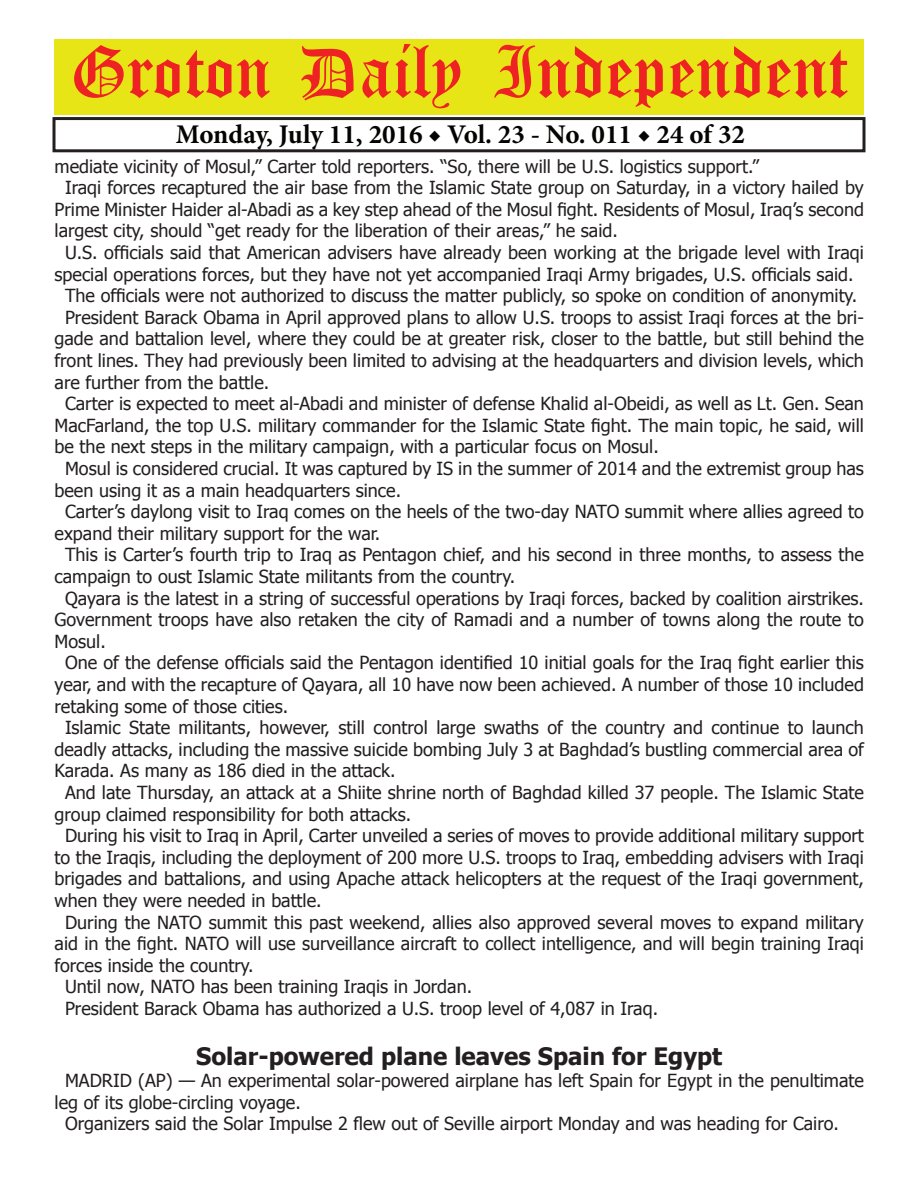
<style>
.page{position:relative;width:918px;height:1188px;background:#fff}
.page>*{position:absolute;margin:0;border:0;box-sizing:border-box;transform-origin:0 0}
.t1{font:54px "Old English Five";color:#ee2123}
.t2{font:700 27px "Minion Pro";color:#040503}
.t3{font:700 24px "Tahoma";color:#231f20}
.t4{font:18px "Tahoma";color:#231f20}
</style>
<div class="page">
<div style="left:52px;top:117px;width:814px;height:35px;border:3px solid #231f20"></div>
<div style="left:54px;top:40px;width:810px;height:75px;background:#e7e515"></div>
<h1 class="t1" style="left:70px;top:47px;width:779px">Groton Daily Independent</h1>
<h2 class="t2" style="left:176px;top:116px;width:571px">Monday, July 11, 2016 ◆ Vol. 23 - No. 011 ◆ 24 of 32</h2>
<p class="t4" style="left:55px;top:154px;width:706px">mediate vicinity of Mosul,” Carter told reporters. “So, there will be U.S. logistics support.”</p>
<p class="t4" style="left:65px;top:176px;width:800px">Iraqi forces recaptured the air base from the Islamic State group on Saturday, in a victory hailed by</p>
<p class="t4" style="left:55px;top:197px;width:811px">Prime Minister Haider al-Abadi as a key step ahead of the Mosul fight. Residents of Mosul, Iraq’s second</p>
<p class="t4" style="left:55px;top:219px;width:565px">largest city, should “get ready for the liberation of their areas,” he said.</p>
<p class="t4" style="left:65px;top:240px;width:800px">U.S. officials said that American advisers have already been working at the brigade level with Iraqi</p>
<p class="t4" style="left:55px;top:262px;width:801px">special operations forces, but they have not yet accompanied Iraqi Army brigades, U.S. officials said.</p>
<p class="t4" style="left:65px;top:284px;width:794px">The officials were not authorized to discuss the matter publicly, so spoke on condition of anonymity.</p>
<p class="t4" style="left:65px;top:305px;width:800px">President Barack Obama in April approved plans to allow U.S. troops to assist Iraqi forces at the bri-</p>
<p class="t4" style="left:55px;top:327px;width:811px">gade and battalion level, where they could be at greater risk, closer to the battle, but still behind the</p>
<p class="t4" style="left:55px;top:348px;width:811px">front lines. They had previously been limited to advising at the headquarters and division levels, which</p>
<p class="t4" style="left:55px;top:370px;width:216px">are further from the battle.</p>
<p class="t4" style="left:65px;top:392px;width:800px">Carter is expected to meet al-Abadi and minister of defense Khalid al-Obeidi, as well as Lt. Gen. Sean</p>
<p class="t4" style="left:55px;top:413px;width:811px">MacFarland, the top U.S. military commander for the Islamic State fight. The main topic, he said, will</p>
<p class="t4" style="left:55px;top:435px;width:606px">be the next steps in the military campaign, with a particular focus on Mosul.</p>
<p class="t4" style="left:65px;top:456px;width:800px">Mosul is considered crucial. It was captured by IS in the summer of 2014 and the extremist group has</p>
<p class="t4" style="left:55px;top:478px;width:348px">been using it as a main headquarters since.</p>
<p class="t4" style="left:65px;top:500px;width:800px">Carter’s daylong visit to Iraq comes on the heels of the two-day NATO summit where allies agreed to</p>
<p class="t4" style="left:55px;top:521px;width:327px">expand their military support for the war.</p>
<p class="t4" style="left:65px;top:543px;width:800px">This is Carter’s fourth trip to Iraq as Pentagon chief, and his second in three months, to assess the</p>
<p class="t4" style="left:55px;top:564px;width:462px">campaign to oust Islamic State militants from the country.</p>
<p class="t4" style="left:65px;top:586px;width:800px">Qayara is the latest in a string of successful operations by Iraqi forces, backed by coalition airstrikes.</p>
<p class="t4" style="left:55px;top:608px;width:811px">Government troops have also retaken the city of Ramadi and a number of towns along the route to</p>
<p class="t4" style="left:55px;top:629px;width:53px">Mosul.</p>
<p class="t4" style="left:65px;top:651px;width:800px">One of the defense officials said the Pentagon identified 10 initial goals for the Iraq fight earlier this</p>
<p class="t4" style="left:55px;top:672px;width:811px">year, and with the recapture of Qayara, all 10 have now been achieved. A number of those 10 included</p>
<p class="t4" style="left:55px;top:694px;width:235px">retaking some of those cities.</p>
<p class="t4" style="left:65px;top:716px;width:800px">Islamic State militants, however, still control large swaths of the country and continue to launch</p>
<p class="t4" style="left:55px;top:737px;width:811px">deadly attacks, including the massive suicide bombing July 3 at Baghdad’s bustling commercial area of</p>
<p class="t4" style="left:55px;top:759px;width:342px">Karada. As many as 186 died in the attack.</p>
<p class="t4" style="left:65px;top:780px;width:800px">And late Thursday, an attack at a Shiite shrine north of Baghdad killed 37 people. The Islamic State</p>
<p class="t4" style="left:55px;top:802px;width:358px">group claimed responsibility for both attacks.</p>
<p class="t4" style="left:65px;top:824px;width:800px">During his visit to Iraq in April, Carter unveiled a series of moves to provide additional military support</p>
<p class="t4" style="left:55px;top:845px;width:811px">to the Iraqis, including the deployment of 200 more U.S. troops to Iraq, embedding advisers with Iraqi</p>
<p class="t4" style="left:55px;top:867px;width:811px">brigades and battalions, and using Apache attack helicopters at the request of the Iraqi government,</p>
<p class="t4" style="left:55px;top:888px;width:269px">when they were needed in battle.</p>
<p class="t4" style="left:65px;top:910px;width:800px">During the NATO summit this past weekend, allies also approved several moves to expand military</p>
<p class="t4" style="left:55px;top:932px;width:811px">aid in the fight. NATO will use surveillance aircraft to collect intelligence, and will begin training Iraqi</p>
<p class="t4" style="left:55px;top:953px;width:201px">forces inside the country.</p>
<p class="t4" style="left:65px;top:975px;width:409px">Until now, NATO has been training Iraqis in Jordan.</p>
<p class="t4" style="left:65px;top:996px;width:595px">President Barack Obama has authorized a U.S. troop level of 4,087 in Iraq.</p>
<h3 class="t3" style="left:196px;top:1040px;width:527px">Solar-powered plane leaves Spain for Egypt</h3>
<p class="t4" style="left:65px;top:1068px;width:800px">MADRID (AP) — An experimental solar-powered airplane has left Spain for Egypt in the penultimate</p>
<p class="t4" style="left:55px;top:1090px;width:248px">leg of its globe-circling voyage.</p>
<p class="t4" style="left:65px;top:1112px;width:775px">Organizers said the Solar Impulse 2 flew out of Seville airport Monday and was heading for Cairo.</p>
</div>
